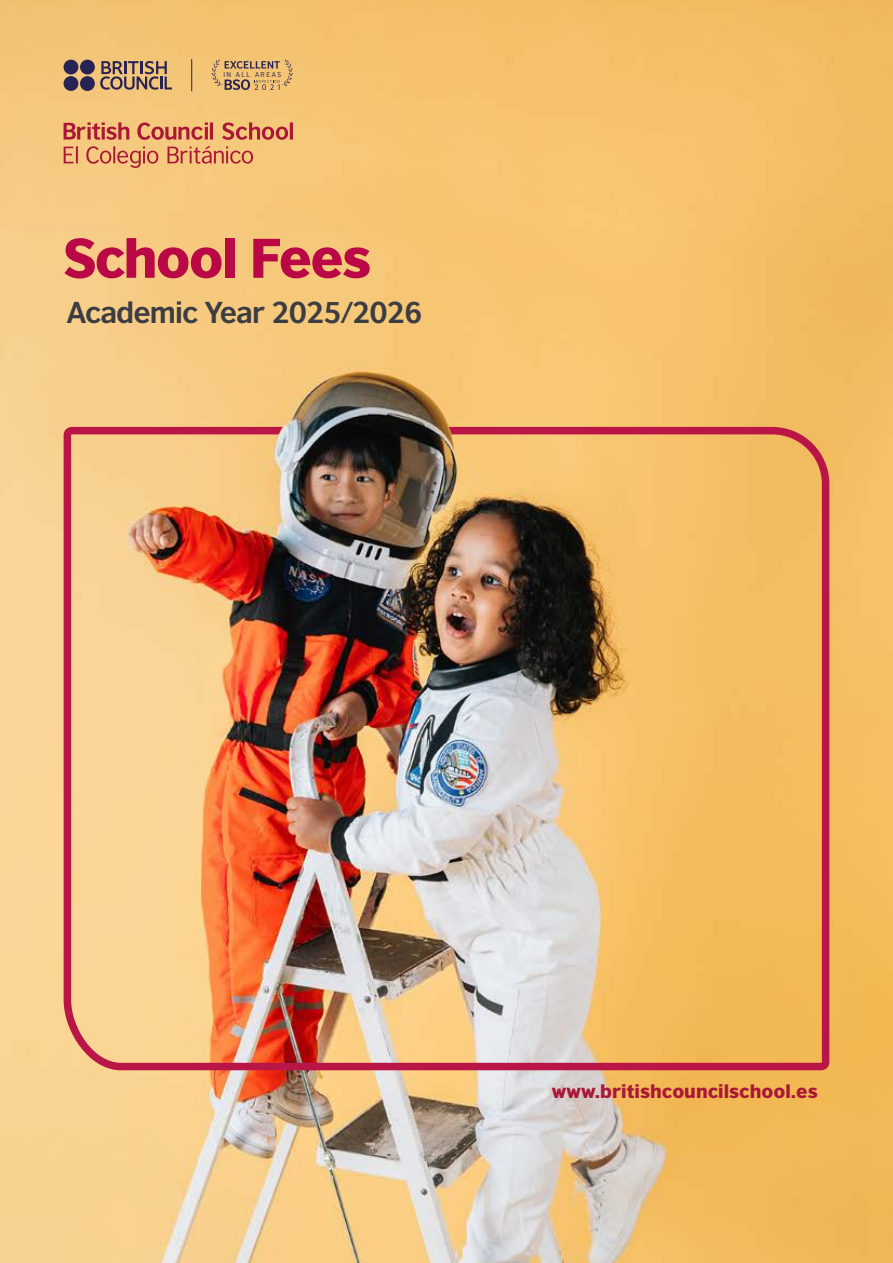
<style>
.page{position:relative;width:893px;height:1263px;background:#fff}
.page>*{position:absolute;margin:0;border:0;box-sizing:border-box;transform-origin:0 0}
.t1{font:900 52.5px "British Council Sans";letter-spacing:-.035em;color:#b90845}
.t2{font:700 28.5px "British Council Sans";letter-spacing:-.035em;color:#3b3d43}
.t3{font:900 18px "British Council Sans";color:#ab1737}
.t4{font:6.75px "British Council Sans";letter-spacing:.21em;color:#2d2763}
</style>
<div class="page">
<img style="left:0;top:0;width:893px;height:1263px">
<img style="left:64px;top:427px;width:765px;height:643px">
<svg style="left:212px;top:59px;width:81px;height:31px;background:#d0a86e"></svg>
<svg style="left:100px;top:61px;width:72px;height:29px;background:#a4866a"></svg>
<div style="left:80px;top:60px;width:15px;height:14px;background:#282355;border-radius:50%"></div>
<div style="left:64px;top:60px;width:14px;height:14px;background:#282355;border-radius:50%"></div>
<div style="left:80px;top:76px;width:15px;height:15px;background:#282355;border-radius:50%"></div>
<div style="left:64px;top:76px;width:14px;height:15px;background:#282355;border-radius:50%"></div>
<svg style="left:64px;top:146px;width:189px;height:22px;background:#e4a06d"></svg>
<svg style="left:64px;top:122px;width:229px;height:18px;background:#d98361"></svg>
<hr style="left:191px;top:59px;width:1px;height:32px;background:#282355">
<p class="t4" style="left:223px;top:68px;width:59px">IN ALL AREAS</p>
<h1 class="t1" style="left:64px;top:210px;width:309px">School Fees</h1>
<h2 class="t2" style="left:67px;top:287px;width:357px">Academic Year 2025/2026</h2>
<p class="t3" style="left:552px;top:1075px;width:267px">www.britishcouncilschool.es</p>
</div>
